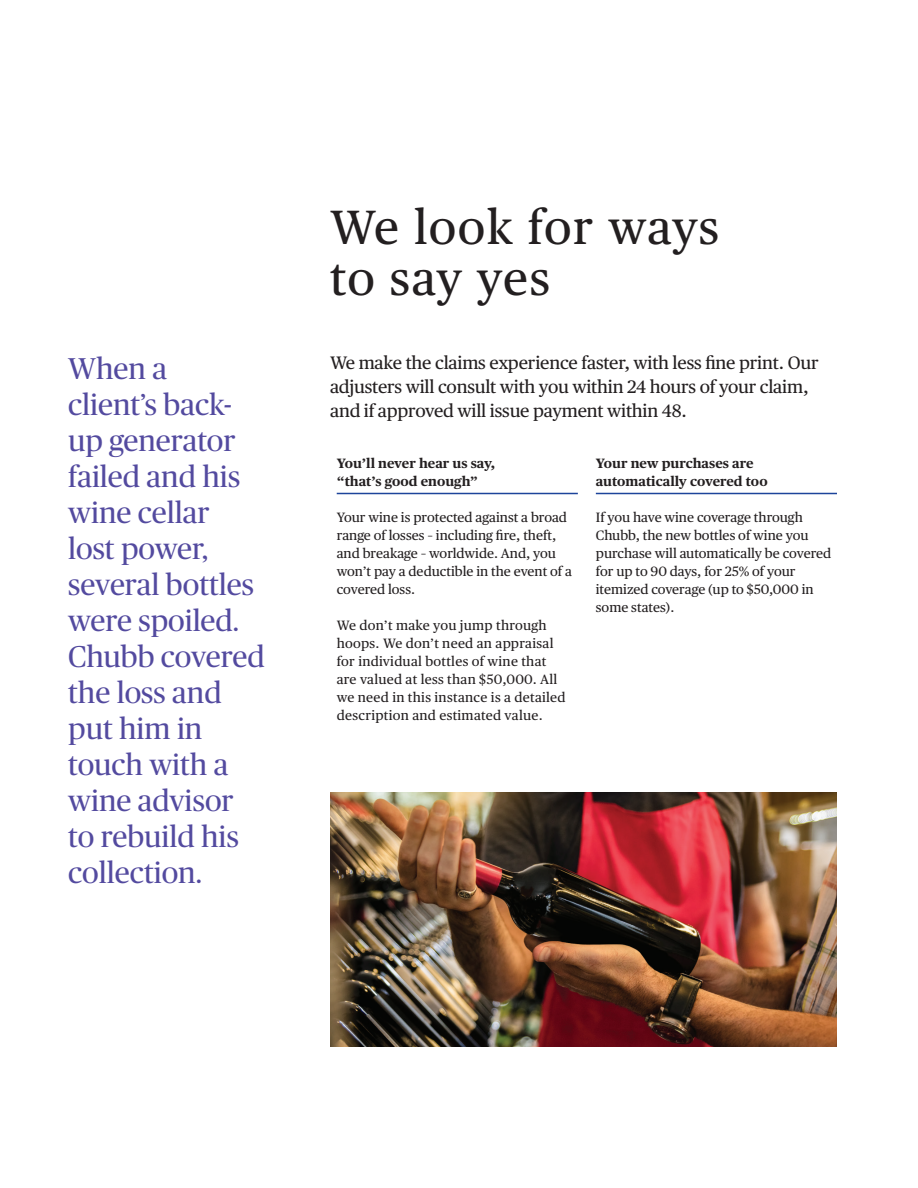
<style>
.page{position:relative;width:918px;height:1188px;background:#fff}
.page>*{position:absolute;margin:0;border:0;box-sizing:border-box;transform-origin:0 0}
.t1{font:48px/51px "Chubb Publico Text";letter-spacing:.025em;color:#231f20}
.t2{font:30px/36px "Chubb Publico";color:#534a9f}
.t3{font:18px/24px "Chubb Publico Text";letter-spacing:-.01em;color:#231f20}
.t4{font:13.5px/18px "Chubb Publico Text";color:#231f20}
.t5{font:13.5px/18px "Chubb Publico Text";letter-spacing:.02em;color:#231f20}
.t6{font:700 13.5px/18px "Chubb Publico Text";color:#231f20}
</style>
<div class="page">
<hr style="left:337px;top:493px;width:241px;height:1px;background:#1d449b">
<hr style="left:596px;top:493px;width:241px;height:1px;background:#1d449b">
<img style="left:330px;top:792px;width:507px;height:254px">
<h1 class="t1" style="left:330px;top:199px;width:391px">We look for ways to say yes</h1>
<h2 class="t2" style="left:68px;top:349px;width:198px">When a<br>client’s back&shy;up generator failed and his wine cellar<br>lost power, several bottles were spoiled.<br>Chubb covered the loss and put him in touch with a wine advisor to rebuild his collection.</h2>
<h3 class="t3" style="left:330px;top:349px;width:490px">We make the claims experience faster, with less fine print. Our adjusters will consult with you within 24 hours of your claim, and if approved will issue payment within 48.</h3>
<p class="t6" style="left:337px;top:453px;width:160px">You’ll never hear us say, “that’s good enough”</p>
<p class="t4" style="left:337px;top:507px;width:237px">Your wine is protected against a broad range of losses – including fire, theft, and breakage – worldwide. And, you won’t pay a deductible in the event of a covered loss.</p>
<p class="t5" style="left:337px;top:615px;width:230px">We don’t make you jump through hoops. We don’t need an appraisal for individual bottles of wine that are valued at less than $50,000. All we need in this instance is a detailed description and estimated value.</p>
<p class="t6" style="left:596px;top:453px;width:173px">Your new purchases are automatically covered too</p>
<p class="t4" style="left:596px;top:507px;width:237px">If you have wine coverage through<br>Chubb, the new bottles of wine you purchase will automatically be covered for up to 90 days, for 25% of your itemized coverage (up to $50,000 in some states).</p>
</div>
